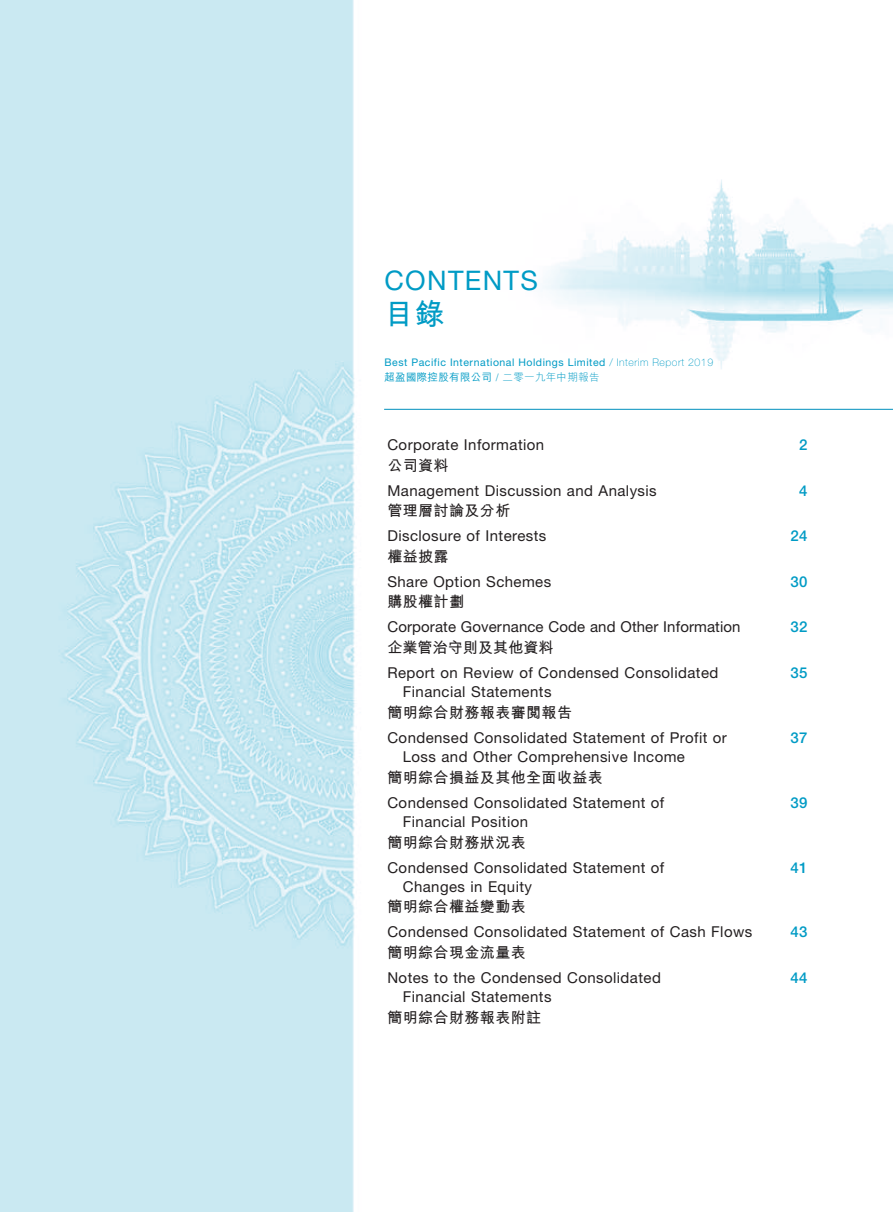
<style>
.page{position:relative;width:893px;height:1212px;background:#fff}
.page>*{position:absolute;margin:0;border:0;box-sizing:border-box;transform-origin:0 0}
.t1{font:700 30px "M Hei HK";color:#009bc5}
.t2{font:27px "Helvetica Neue LT Std";color:#009bc5}
.t3{font:15px/19.5px "Helvetica Neue LT Std";letter-spacing:.03em;color:#231f20}
.t4{font:700 15px "M Hei HK";letter-spacing:.03em;color:#231f20}
.t5{font:15px "Helvetica Neue LT Std";letter-spacing:.01em;color:#231f20}
.t6{font:500 15px "Helvetica Neue LT Std";letter-spacing:.03em;color:#009bc5}
.t7{font:700 15px "M Hei HK";letter-spacing:.01em;color:#231f20}
.t8{font:10.5px "Helvetica Neue LT Std";letter-spacing:.05em;color:#009bc5}
.t9{font:500 10.5px "M Hei HK";letter-spacing:.03em;color:#009bc5}
.s1{font-weight:100}
.s2{font-weight:300}
</style>
<div class="page">
<img style="left:0;top:0;width:893px;height:1212px">
<hr style="left:384px;top:409px;width:509px;height:1px;background:#0090be">
<h2 class="t2" style="left:384px;top:264px;width:151px">Contents</h2>
<h1 class="t1" style="left:384px;top:293px;width:61px">目錄</h1>
<p class="t8" style="left:384px;top:356px;width:330px">Best Pacific International Holdings Limited <span class="s1">/ Interim Report 2019</span></p>
<p class="t9" style="left:384px;top:369px;width:217px">超盈國際控股有限公司 <span class="s2">/ 二零一九年中期報告</span></p>
<p class="t3" style="left:387px;top:435px;width:158px">Corporate Information</p>
<p class="t4" style="left:387px;top:454px;width:63px">公司資料</p>
<p class="t6" style="left:799px;top:436px;width:10px">2</p>
<p class="t3" style="left:387px;top:481px;width:271px">Management Discussion and Analysis</p>
<p class="t4" style="left:387px;top:500px;width:124px">管理層討論及分析</p>
<p class="t6" style="left:799px;top:482px;width:10px">4</p>
<p class="t3" style="left:387px;top:526px;width:160px">Disclosure of Interests</p>
<p class="t4" style="left:387px;top:545px;width:63px">權益披露</p>
<p class="t6" style="left:790px;top:527px;width:19px">24</p>
<p class="t3" style="left:387px;top:571px;width:165px">Share Option Schemes</p>
<p class="t4" style="left:387px;top:591px;width:78px">購股權計劃</p>
<p class="t6" style="left:790px;top:572px;width:19px">30</p>
<p class="t5" style="left:387px;top:618px;width:355px">Corporate Governance Code and Other Information</p>
<p class="t7" style="left:387px;top:636px;width:168px">企業管治守則及其他資料</p>
<p class="t6" style="left:790px;top:618px;width:19px">32</p>
<p class="t3" style="left:403px;top:662px;width:317px;text-indent:-15px">Report on Review of Condensed Consolidated<br>Financial Statements</p>
<p class="t4" style="left:387px;top:701px;width:186px">簡明綜合財務報表審閱報告</p>
<p class="t6" style="left:790px;top:663px;width:19px">35</p>
<p class="t3" style="left:403px;top:727px;width:326px;text-indent:-15px">Condensed Consolidated Statement of Profit or<br>Loss and Other Comprehensive Income</p>
<p class="t4" style="left:387px;top:766px;width:217px">簡明綜合損益及其他全面收益表</p>
<p class="t6" style="left:790px;top:728px;width:19px">37</p>
<p class="t3" style="left:403px;top:792px;width:263px;text-indent:-15px">Condensed Consolidated Statement of<br>Financial Position</p>
<p class="t4" style="left:387px;top:831px;width:140px">簡明綜合財務狀況表</p>
<p class="t6" style="left:790px;top:793px;width:19px">39</p>
<p class="t3" style="left:403px;top:857px;width:263px;text-indent:-15px">Condensed Consolidated Statement of<br>Changes in Equity</p>
<p class="t4" style="left:387px;top:896px;width:140px">簡明綜合權益變動表</p>
<p class="t6" style="left:790px;top:858px;width:19px">41</p>
<p class="t3" style="left:387px;top:922px;width:366px">Condensed Consolidated Statement of Cash Flows</p>
<p class="t4" style="left:387px;top:941px;width:140px">簡明綜合現金流量表</p>
<p class="t6" style="left:790px;top:923px;width:19px">43</p>
<p class="t3" style="left:403px;top:967px;width:260px;text-indent:-15px">Notes to the Condensed Consolidated<br>Financial Statements</p>
<p class="t4" style="left:387px;top:1006px;width:155px">簡明綜合財務報表附註</p>
<p class="t6" style="left:790px;top:968px;width:19px">44</p>
</div>
